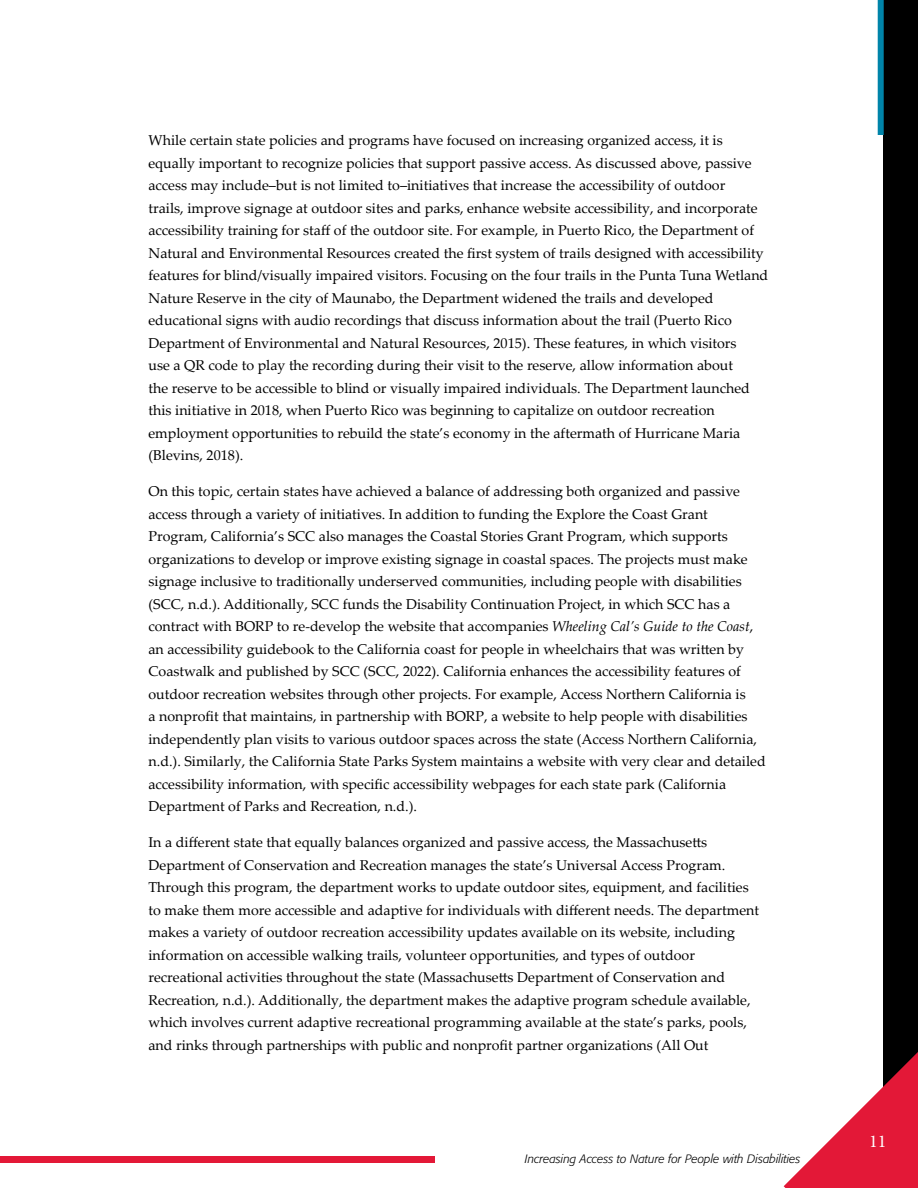
<style>
.page{position:relative;width:918px;height:1188px;background:#fff}
.page>*{position:absolute;margin:0;border:0;box-sizing:border-box;transform-origin:0 0}
.t1{font:18px "Minion Pro";color:#fff}
.t2{font:14.25px/22.5px "Palatino Linotype";color:#000}
.t3{font:italic 300 12px "Formata BQ";color:#000}
.s1{font-style:italic}
</style>
<div class="page">
<div style="left:884px;top:0;width:34px;height:1187px;background:#000"></div>
<div style="left:0;top:1156px;width:434px;height:7px;background:#e31837"></div>
<svg style="left:784px;top:1051px;width:134px;height:137px"></svg>
<div style="left:878px;top:0;width:6px;height:135px;background:#0084a9"></div>
<p class="t2" style="left:148px;top:129px;width:621px">While certain state policies and programs have focused on increasing organized access, it is equally important to recognize policies that support passive access. As discussed above, passive access may include–but is not limited to–initiatives that increase the accessibility of outdoor<br>trails, improve signage at outdoor sites and parks, enhance website accessibility, and incorporate accessibility training for staff of the outdoor site. For example, in Puerto Rico, the Department of Natural and Environmental Resources created the first system of trails designed with accessibility features for blind/visually impaired visitors. Focusing on the four trails in the Punta Tuna Wetland Nature Reserve in the city of Maunabo, the Department widened the trails and developed educational signs with audio recordings that discuss information about the trail (Puerto Rico Department of Environmental and Natural Resources, 2015). These features, in which visitors<br>use a QR code to play the recording during their visit to the reserve, allow information about<br>the reserve to be accessible to blind or visually impaired individuals. The Department launched this initiative in 2018, when Puerto Rico was beginning to capitalize on outdoor recreation employment opportunities to rebuild the state’s economy in the aftermath of Hurricane Maria (Blevins, 2018).</p>
<p class="t2" style="left:148px;top:480px;width:619px">On this topic, certain states have achieved a balance of addressing both organized and passive access through a variety of initiatives. In addition to funding the Explore the Coast Grant Program, California’s SCC also manages the Coastal Stories Grant Program, which supports organizations to develop or improve existing signage in coastal spaces. The projects must make signage inclusive to traditionally underserved communities, including people with disabilities (SCC, n.d.). Additionally, SCC funds the Disability Continuation Project, in which SCC has a contract with BORP to re-develop the website that accompanies <span class="s1">Wheeling Cal’s Guide to the Coast</span>, an accessibility guidebook to the California coast for people in wheelchairs that was written by Coastwalk and published by SCC (SCC, 2022). California enhances the accessibility features of outdoor recreation websites through other projects. For example, Access Northern California is<br>a nonprofit that maintains, in partnership with BORP, a website to help people with disabilities independently plan visits to various outdoor spaces across the state (Access Northern California, n.d.). Similarly, the California State Parks System maintains a website with very clear and detailed accessibility information, with specific accessibility webpages for each state park (California Department of Parks and Recreation, n.d.).</p>
<p class="t2" style="left:148px;top:831px;width:612px">In a different state that equally balances organized and passive access, the Massachusetts Department of Conservation and Recreation manages the state’s Universal Access Program.<br>Through this program, the department works to update outdoor sites, equipment, and facilities to make them more accessible and adaptive for individuals with different needs. The department makes a variety of outdoor recreation accessibility updates available on its website, including information on accessible walking trails, volunteer opportunities, and types of outdoor recreational activities throughout the state (Massachusetts Department of Conservation and Recreation, n.d.). Additionally, the department makes the adaptive program schedule available, which involves current adaptive recreational programming available at the state’s parks, pools, and rinks through partnerships with public and nonprofit partner organizations (All Out</p>
<p class="t3" style="left:525px;top:1151px;width:277px">Increasing Access to Nature for People with Disabilities</p>
<p class="t1" style="left:869px;top:1129px;width:19px">11</p>
</div>
